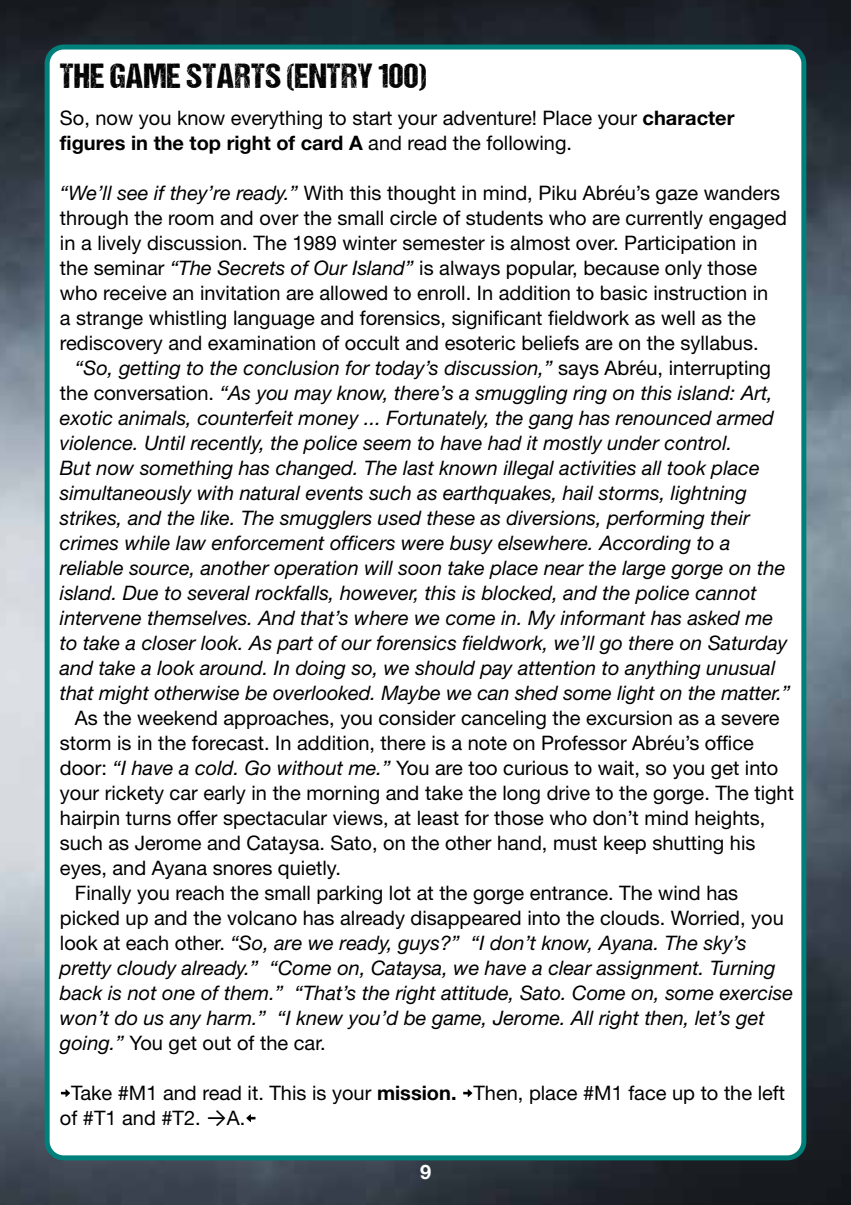
<style>
.page{position:relative;width:851px;height:1205px;background:#fff}
.page>*{position:absolute;margin:0;border:0;box-sizing:border-box;transform-origin:0 0}
.t1{font:35px "DCC Ash";letter-spacing:.01em;color:#000}
.t2{font:20px/25px "Helvetica Neue LT Std";color:#000}
.t3{font:italic 20px/25px "Helvetica Neue LT Std";color:#000}
.t4{font:700 20px "Helvetica Neue LT Std";color:#fff}
.s1{font-weight:700}
.s2{font-style:italic}
.s3{font-style:normal}
.s4{font-family:"Calibri";font-size:22.5px}
</style>
<div class="page">
<img style="left:0;top:0;width:850px;height:1205px">
<div style="left:47px;top:47px;width:756px;height:1111px;background:#fff;border-radius:17px"></div>
<div style="left:45px;top:45px;width:761px;height:1115px;border:5px solid #00807b;border-radius:17px"></div>
<svg style="left:61px;top:1089px;width:9px;height:8px"></svg>
<svg style="left:463px;top:1089px;width:9px;height:8px"></svg>
<svg style="left:246px;top:1114px;width:9px;height:8px"></svg>
<h1 class="t1" style="left:60px;top:57px;width:368px">THE GAME STARTS (ENTRY 100)</h1>
<p class="t2" style="left:60px;top:105px;width:676px">So, now you know everything to start your adventure! Place your <span class="s1">character figures in the top right of card A</span> and read the following.</p>
<p class="t2" style="left:60px;top:180px;width:728px"><span class="s2">“We’ll see if they’re ready.”</span> With this thought in mind, Piku Abréu’s gaze wanders through the room and over the small circle of students who are currently engaged in a lively discussion. The 1989 winter semester is almost over. Participation in the seminar <span class="s2">“The Secrets of Our Island”</span> is always popular, because only those who receive an invitation are allowed to enroll. In addition to basic instruction in<br>a strange whistling language and forensics, significant fieldwork as well as the rediscovery and examination of occult and esoteric beliefs are on the syllabus.</p>
<p class="t3" style="left:60px;top:355px;width:732px;text-indent:15px">“So, getting to the conclusion for today’s discussion,” <span class="s3">says Abréu, interrupting the conversation.</span> “As you may know, there’s a smuggling ring on this island: Art, exotic animals, counterfeit money ... Fortunately, the gang has renounced armed violence. Until recently, the police seem to have had it mostly under control.<br>But now something has changed. The last known illegal activities all took place simultaneously with natural events such as earthquakes, hail storms, lightning strikes, and the like. The smugglers used these as diversions, performing their crimes while law enforcement officers were busy elsewhere. According to a reliable source, another operation will soon take place near the large gorge on the island. Due to several rockfalls, however, this is blocked, and the police cannot intervene themselves. And that’s where we come in. My informant has asked me to take a closer look. As part of our forensics fieldwork, we’ll go there on Saturday and take a look around. In doing so, we should pay attention to anything unusual that might otherwise be overlooked. Maybe we can shed some light on the matter.”</p>
<p class="t2" style="left:75px;top:705px;width:706px">As the weekend approaches, you consider canceling the excursion as a severe</p>
<p class="t2" style="left:60px;top:730px;width:695px">storm is in the forecast. In addition, there is a note on Professor Abréu’s office</p>
<p class="t2" style="left:60px;top:755px;width:719px">door: <span class="s2">“I have a cold. Go without me.”</span> You are too curious to wait, so you get into</p>
<p class="t2" style="left:60px;top:780px;width:735px">your rickety car early in the morning and take the long drive to the gorge. The tight</p>
<p class="t2" style="left:60px;top:805px;width:706px">hairpin turns offer spectacular views, at least for those who don’t mind heights,</p>
<p class="t2" style="left:60px;top:830px;width:697px">such as Jerome and Cataysa. Sato, on the other hand, must keep shutting his</p>
<p class="t2" style="left:60px;top:855px;width:282px">eyes, and Ayana snores quietly.</p>
<p class="t2" style="left:75px;top:880px;width:664px">Finally you reach the small parking lot at the gorge entrance. The wind has</p>
<p class="t2" style="left:60px;top:905px;width:725px">picked up and the volcano has already disappeared into the clouds. Worried, you</p>
<p class="t3" style="left:60px;top:930px;width:688px"><span class="s3">look at each other.</span> “So, are we ready, guys?” “I don’t know, Ayana. The sky’s</p>
<p class="t3" style="left:60px;top:955px;width:717px">pretty cloudy already.” “Come on, Cataysa, we have a clear assignment. Turning</p>
<p class="t3" style="left:60px;top:980px;width:734px">back is not one of them.” “That’s the right attitude, Sato. Come on, some exercise</p>
<p class="t3" style="left:60px;top:1005px;width:706px">won’t do us any harm.” “I knew you’d be game, Jerome. All right then, let’s get</p>
<p class="t2" style="left:60px;top:1030px;width:267px"><span class="s2">going.”</span> You get out of the car.</p>
<p class="t2" style="left:60px;top:1080px;width:726px;text-indent:11px">Take #M1 and read it. This is your <span class="s1">mission.</span> Then, place #M1 face up to the left of #T1 and #T2. <span class="s4">→</span>A.</p>
<p class="t4" style="left:420px;top:1159px;width:13px">9</p>
</div>
